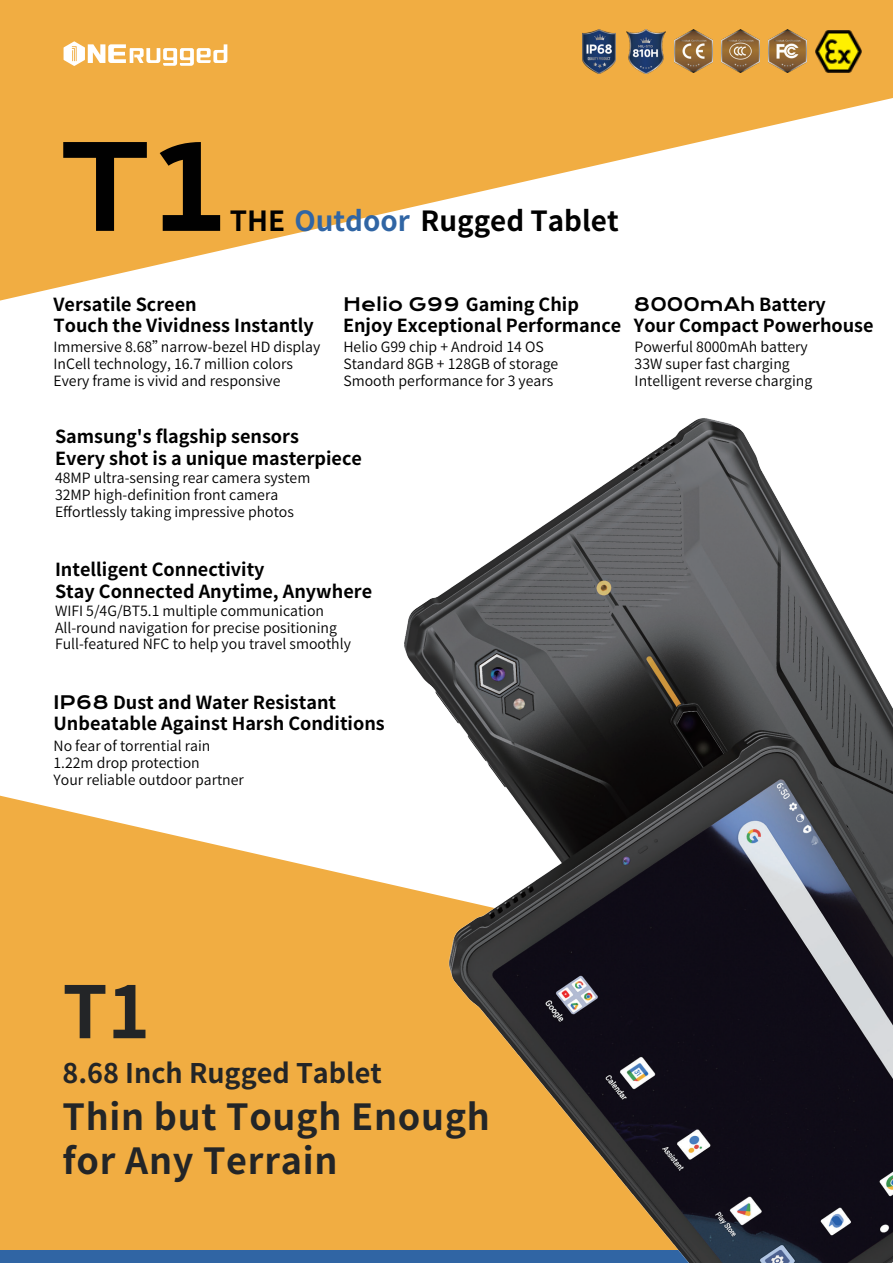
<style>
.page{position:relative;width:893px;height:1263px;background:#fff}
.page>*{position:absolute;margin:0;border:0;box-sizing:border-box;transform-origin:0 0}
.t1{font:116.4px "Krona One";color:#010101}
.t2{font:700 72px "Source Han Sans CN";color:#232527}
.t3{font:700 36px/43.2px "Source Han Sans CN";letter-spacing:.02em;color:#232527}
.t4{font:700 27.75px "Source Han Sans CN";color:#010101}
.t5{font:700 27px "Source Han Sans CN";color:#232527}
.t6{font:700 18px/21.6px "Source Han Sans CN";color:#010101}
.t7{font:18px "Krona One";color:#010101}
.t8{font:14.1px/17px "Source Han Sans CN";color:#010101}
.s1{color:#3065a4}
.s2{font-family:"Krona One";font-weight:400}
.s3{font-family:"Source Han Sans CN";font-weight:700}
</style>
<div class="page">
<svg style="left:0;top:0;width:893px;height:301px;fill:#f1ad42"></svg>
<div style="left:0;top:796px;width:241px;height:454px;background:#f1ad42"></div>
<div style="left:0;top:1250px;width:892px;height:13px;background:#3065a4"></div>
<svg style="left:64px;top:41px;width:163px;height:25px"></svg>
<img style="left:627px;top:29px;width:38px;height:44px">
<img style="left:769px;top:29px;width:37px;height:44px">
<img style="left:674px;top:29px;width:38px;height:44px">
<img style="left:721px;top:29px;width:38px;height:44px">
<img style="left:582px;top:29px;width:33px;height:44px">
<img style="left:241px;top:418px;width:652px;height:845px">
<img style="left:815px;top:30px;width:46px;height:42px">
<h1 class="t1" style="left:57px;top:115px;width:166px">T1</h1>
<h3 class="t4" style="left:230px;top:205px;width:390px">THE <span class="s1">Outdoor</span> Rugged Tablet</h3>
<p class="t6" style="left:54px;top:294px;width:262px">Versatile Screen<br>Touch the Vividness Instantly</p>
<p class="t8" style="left:54px;top:338px;width:268px">Immersive 8.68” narrow-bezel HD display<br>InCell technology, 16.7 million colors<br>Every frame is vivid and responsive</p>
<p class="t6" style="left:55px;top:426px;width:309px">Samsung's flagship sensors<br>Every shot is a unique masterpiece</p>
<p class="t8" style="left:55px;top:469px;width:257px">48MP ultra-sensing rear camera system<br>32MP high-definition front camera<br>Effortlessly taking impressive photos</p>
<p class="t6" style="left:343px;top:294px;width:280px"><span class="s2">Helio G99</span> Gaming Chip<br>Enjoy Exceptional Performance</p>
<p class="t8" style="left:343px;top:338px;width:216px">Helio G99 chip + Android 14 OS<br>Standard 8GB + 128GB of storage<br>Smooth performance for 3 years</p>
<p class="t7" style="left:634px;top:293px;width:194px">8000mAh <span class="s3">Battery</span></p>
<p class="t6" style="left:634px;top:315px;width:241px">Your Compact Powerhouse</p>
<p class="t8" style="left:635px;top:338px;width:179px">Powerful 8000mAh battery<br>33W super fast charging<br>Intelligent reverse charging</p>
<p class="t6" style="left:55px;top:559px;width:319px">Intelligent Connectivity<br>Stay Connected Anytime, Anywhere</p>
<p class="t8" style="left:55px;top:602px;width:297px">WIFI 5/4G/BT5.1 multiple communication<br>All-round navigation for precise positioning<br>Full-featured NFC to help you travel smoothly</p>
<p class="t6" style="left:54px;top:692px;width:333px"><span class="s2">IP68</span> Dust and Water Resistant<br>Unbeatable Against Harsh Conditions</p>
<p class="t8" style="left:54px;top:738px;width:192px">No fear of torrential rain<br>1.22m drop protection<br>Your reliable outdoor partner</p>
<h2 class="t2" style="left:63px;top:971px;width:89px">T1</h2>
<h3 class="t5" style="left:63px;top:1058px;width:321px">8.68 Inch Rugged Tablet</h3>
<h3 class="t3" style="left:63px;top:1096px;width:429px">Thin but Tough Enough for Any Terrain</h3>
</div>
